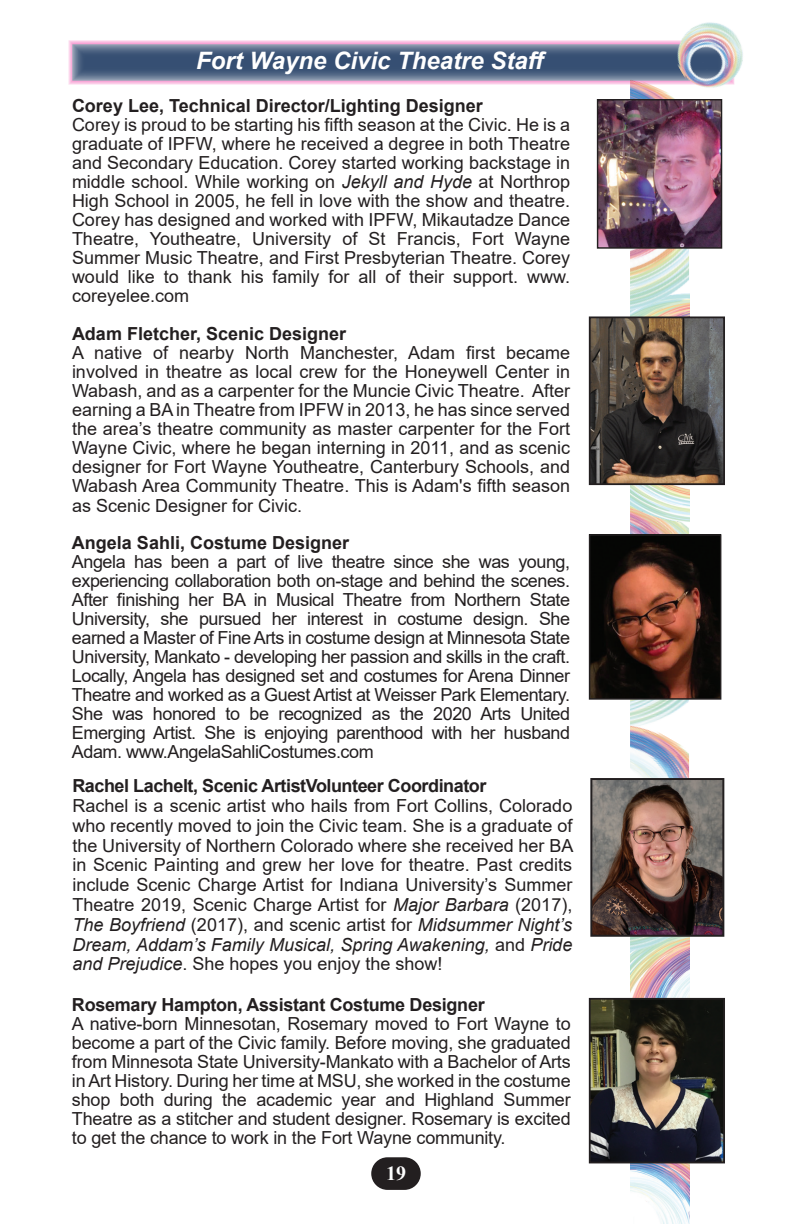
<style>
.page{position:relative;width:792px;height:1224px;background:#fff}
.page>*{position:absolute;margin:0;border:0;box-sizing:border-box;transform-origin:0 0}
.t1{font:italic 700 24px "Arial";color:#fff}
.t2{font:700 20px "Times New Roman";color:#fff}
.t3{font:18px/19px "Arial";color:#231f20;text-align:justify}
.t4{font:700 18px "Arial";color:#231f20}
.t5{font:700 18px "Arial";letter-spacing:-.025em;color:#231f20}
.s1{font-style:italic}
</style>
<div class="page">
<div style="left:372px;top:1158px;width:48px;height:31px;background:#231f20;border-radius:15px"></div>
<div style="left:371px;top:1157px;width:50px;height:33px;border:2px solid #231f20;border-radius:15px"></div>
<img style="left:630px;top:700px;width:59px;height:16px">
<img style="left:630px;top:1163px;width:59px;height:61px">
<img style="left:630px;top:716px;width:59px;height:282px">
<img style="left:630px;top:485px;width:59px;height:49px">
<img style="left:630px;top:85px;width:59px;height:231px">
<img style="left:599px;top:101px;width:121px;height:146px">
<div style="left:597px;top:99px;width:125px;height:150px;border:1px solid #231f20"></div>
<img style="left:592px;top:319px;width:130px;height:163px">
<div style="left:589px;top:316px;width:136px;height:169px;border:2px solid #231f20"></div>
<img style="left:592px;top:1001px;width:130px;height:159px">
<div style="left:589px;top:998px;width:136px;height:165px;border:2px solid #231f20"></div>
<img style="left:593px;top:781px;width:128px;height:153px">
<div style="left:590px;top:778px;width:134px;height:159px;border:2px solid #231f20"></div>
<img style="left:591px;top:536px;width:128px;height:162px">
<div style="left:589px;top:534px;width:132px;height:166px;border:1px solid #231f20"></div>
<svg style="left:68px;top:40px;width:592px;height:45px;background:#707796"></svg>
<img style="left:660px;top:22px;width:83px;height:81px">
<h1 class="t1" style="left:196px;top:44px;width:352px">Fort Wayne Civic Theatre Staff</h1>
<p class="t4" style="left:72px;top:93px;width:412px">Corey Lee, Technical Director/Lighting Designer</p>
<p class="t3" style="left:72px;top:115px;width:500px">Corey is proud to be starting his fifth season at the Civic. He is a graduate of IPFW, where he received a degree in both Theatre and Secondary Education. Corey started working backstage in middle school. While working on <span class="s1">Jekyll and Hyde</span> at Northrop High School in 2005, he fell in love with the show and theatre.<br>Corey has designed and worked with IPFW, Mikautadze Dance Theatre, Youtheatre, University of St Francis, Fort Wayne Summer Music Theatre, and First Presbyterian Theatre. Corey would like to thank his family for all of their support. www. coreyelee.com</p>
<p class="t4" style="left:72px;top:321px;width:276px">Adam Fletcher, Scenic Designer</p>
<p class="t3" style="left:72px;top:343px;width:500px">A native of nearby North Manchester, Adam first became involved in theatre as local crew for the Honeywell Center in Wabash, and as a carpenter for the Muncie Civic Theatre. After earning a BA in Theatre from IPFW in 2013, he has since served the area’s theatre community as master carpenter for the Fort Wayne Civic, where he began interning in 2011, and as scenic designer for Fort Wayne Youtheatre, Canterbury Schools, and Wabash Area Community Theatre. This is Adam's fifth season as Scenic Designer for Civic.</p>
<p class="t4" style="left:72px;top:530px;width:279px">Angela Sahli, Costume Designer</p>
<p class="t3" style="left:72px;top:552px;width:500px">Angela has been a part of live theatre since she was young, experiencing collaboration both on-stage and behind the scenes.<br>After finishing her BA in Musical Theatre from Northern State University, she pursued her interest in costume design. She earned a Master of Fine Arts in costume design at Minnesota State University, Mankato - developing her passion and skills in the craft.<br>Locally, Angela has designed set and costumes for Arena Dinner Theatre and worked as a Guest Artist at Weisser Park Elementary.<br>She was honored to be recognized as the 2020 Arts United Emerging Artist. She is enjoying parenthood with her husband Adam. www.AngelaSahliCostumes.com</p>
<p class="t5" style="left:72px;top:773px;width:416px">Rachel Lachelt, Scenic ArtistVolunteer Coordinator</p>
<p class="t3" style="left:72px;top:796px;width:502px;line-height:19.8px">Rachel is a scenic artist who hails from Fort Collins, Colorado who recently moved to join the Civic team. She is a graduate of the University of Northern Colorado where she received her BA in Scenic Painting and grew her love for theatre. Past credits include Scenic Charge Artist for Indiana University’s Summer Theatre 2019, Scenic Charge Artist for <span class="s1">Major Barbara</span> (2017), <span class="s1">The Boyfriend</span> (2017), and scenic artist for <span class="s1">Midsummer Night’s Dream, Addam’s Family Musical, Spring Awakening,</span> and <span class="s1">Pride and Prejudice</span>. She hopes you enjoy the show!</p>
<p class="t4" style="left:72px;top:992px;width:414px">Rosemary Hampton, Assistant Costume Designer</p>
<p class="t3" style="left:72px;top:1014px;width:500px">A native-born Minnesotan, Rosemary moved to Fort Wayne to become a part of the Civic family. Before moving, she graduated from Minnesota State University-Mankato with a Bachelor of Arts in Art History. During her time at MSU, she worked in the costume shop both during the academic year and Highland Summer Theatre as a stitcher and student designer. Rosemary is excited to get the chance to work in the Fort Wayne community.</p>
<p class="t2" style="left:386px;top:1159px;width:21px">19</p>
</div>
